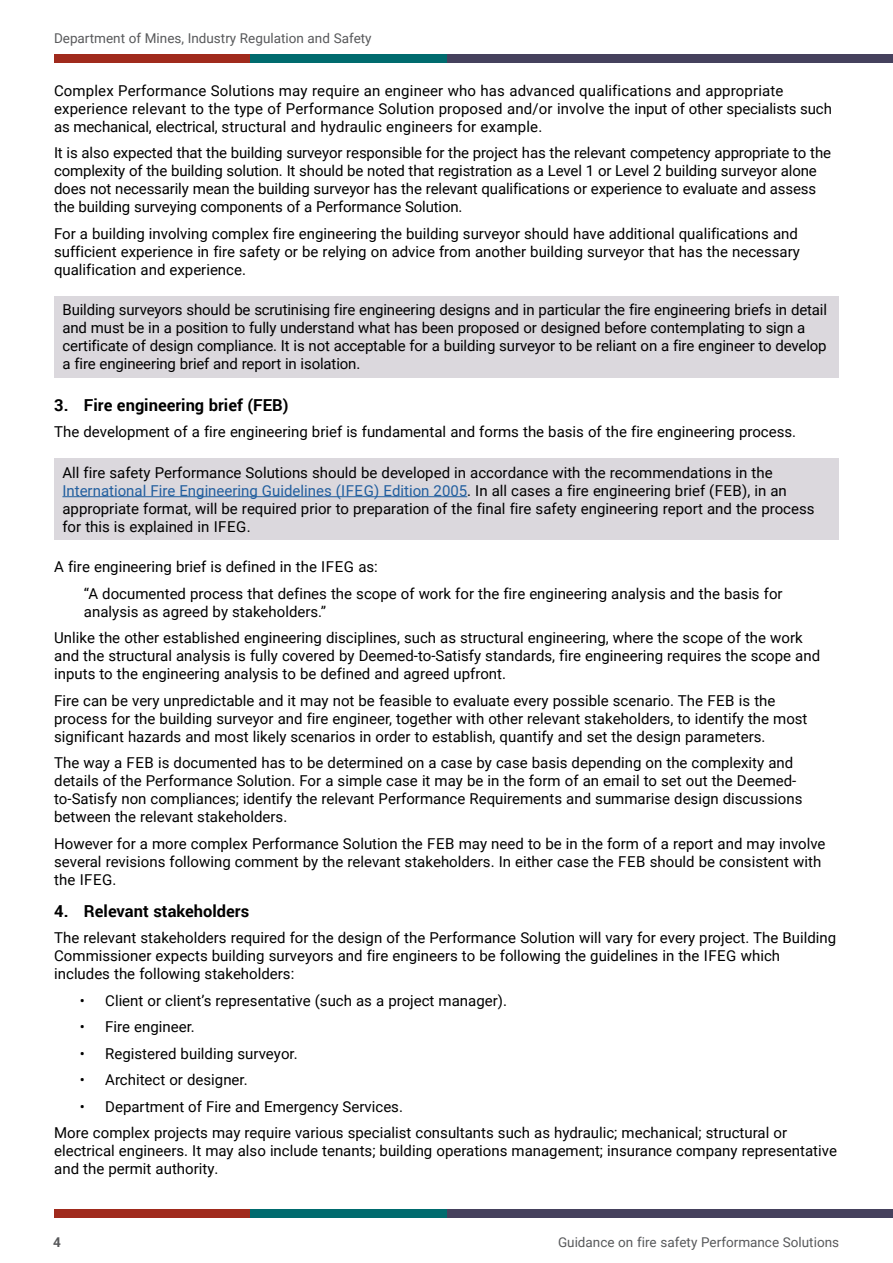
<style>
.page{position:relative;width:893px;height:1263px;background:#fff}
.page>*{position:absolute;margin:0;border:0;box-sizing:border-box;transform-origin:0 0}
.t1{font:700 16.5px "Roboto";color:#000}
.Main_Text_10_12{font:15px/18px "Roboto";color:#000}
.t2{font:13.5px "Roboto";color:#58595b}
.t3{font:700 13.5px "Roboto";color:#58595b}
.s1{color:#215e9e}
</style>
<div class="page">
<div style="left:446px;top:1209px;width:447px;height:8px;background:#45415d"></div>
<div style="left:446px;top:54px;width:447px;height:9px;background:#45415d"></div>
<div style="left:54px;top:1209px;width:196px;height:8px;background:#a02a1d"></div>
<div style="left:54px;top:54px;width:196px;height:9px;background:#a02a1d"></div>
<div style="left:250px;top:1209px;width:196px;height:8px;background:#006b6e"></div>
<div style="left:250px;top:54px;width:196px;height:9px;background:#006b6e"></div>
<div style="left:54px;top:296px;width:785px;height:82px;background:#dbd8dd"></div>
<div style="left:54px;top:458px;width:785px;height:82px;background:#dbd8dd"></div>
<hr style="left:62px;top:496px;width:405px;height:1px;background:#215e9e">
<p class="t2" style="left:54px;top:28px;width:319px">Department of Mines, Industry Regulation and Safety</p>
<p class="Main_Text_10_12" style="left:54px;top:81px;width:779px">Complex Performance Solutions may require an engineer who has advanced qualifications and appropriate experience relevant to the type of Performance Solution proposed and/or involve the input of other specialists such as mechanical, electrical, structural and hydraulic engineers for example.</p>
<p class="Main_Text_10_12" style="left:54px;top:143px;width:779px">It is also expected that the building surveyor responsible for the project has the relevant competency appropriate to the complexity of the building solution. It should be noted that registration as a Level 1 or Level 2 building surveyor alone does not necessarily mean the building surveyor has the relevant qualifications or experience to evaluate and assess the building surveying components of a Performance Solution.</p>
<p class="Main_Text_10_12" style="left:54px;top:224px;width:747px">For a building involving complex fire engineering the building surveyor should have additional qualifications and sufficient experience in fire safety or be relying on advice from another building surveyor that has the necessary qualification and experience.</p>
<p class="Main_Text_10_12" style="left:63px;top:300px;width:766px">Building surveyors should be scrutinising fire engineering designs and in particular the fire engineering briefs in detail and must be in a position to fully understand what has been proposed or designed before contemplating to sign a certificate of design compliance. It is not acceptable for a building surveyor to be reliant on a fire engineer to develop a fire engineering brief and report in isolation.</p>
<p class="t1" style="left:54px;top:393px;width:236px">3. Fire engineering brief (FEB)</p>
<p class="Main_Text_10_12" style="left:54px;top:422px;width:743px">The development of a fire engineering brief is fundamental and forms the basis of the fire engineering process.</p>
<p class="Main_Text_10_12" style="left:62px;top:463px;width:754px">All fire safety Performance Solutions should be developed in accordance with the recommendations in the <span class="s1">International Fire Engineering Guidelines (IFEG) Edition 2005</span>. In all cases a fire engineering brief (FEB), in an appropriate format, will be required prior to preparation of the final fire safety engineering report and the process for this is explained in IFEG.</p>
<p class="Main_Text_10_12" style="left:54px;top:557px;width:325px">A fire engineering brief is defined in the IFEG as:</p>
<p class="Main_Text_10_12" style="left:84px;top:584px;width:700px">“A documented process that defines the scope of work for the fire engineering analysis and the basis for analysis as agreed by stakeholders.”</p>
<p class="Main_Text_10_12" style="left:54px;top:628px;width:767px">Unlike the other established engineering disciplines, such as structural engineering, where the scope of the work and the structural analysis is fully covered by Deemed-to-Satisfy standards, fire engineering requires the scope and inputs to the engineering analysis to be defined and agreed upfront.</p>
<p class="Main_Text_10_12" style="left:54px;top:691px;width:755px">Fire can be very unpredictable and it may not be feasible to evaluate every possible scenario. The FEB is the process for the building surveyor and fire engineer, together with other relevant stakeholders, to identify the most significant hazards and most likely scenarios in order to establish, quantify and set the design parameters.</p>
<p class="Main_Text_10_12" style="left:54px;top:753px;width:750px">The way a FEB is documented has to be determined on a case by case basis depending on the complexity and details of the Performance Solution. For a simple case it may be in the form of an email to set out the Deemed&shy;to-Satisfy non compliances; identify the relevant Performance Requirements and summarise design discussions between the relevant stakeholders.</p>
<p class="Main_Text_10_12" style="left:54px;top:834px;width:773px">However for a more complex Performance Solution the FEB may need to be in the form of a report and may involve several revisions following comment by the relevant stakeholders. In either case the FEB should be consistent with the IFEG.</p>
<p class="t1" style="left:54px;top:899px;width:197px">4. Relevant stakeholders</p>
<p class="Main_Text_10_12" style="left:54px;top:928px;width:783px">The relevant stakeholders required for the design of the Performance Solution will vary for every project. The Building<br>Commissioner expects building surveyors and fire engineers to be following the guidelines in the IFEG which includes the following stakeholders:</p>
<p class="Main_Text_10_12" style="left:80px;top:991px;width:429px">• Client or client’s representative (such as a project manager).</p>
<p class="Main_Text_10_12" style="left:80px;top:1017px;width:117px">• Fire engineer.</p>
<p class="Main_Text_10_12" style="left:80px;top:1044px;width:219px">• Registered building surveyor.</p>
<p class="Main_Text_10_12" style="left:80px;top:1070px;width:169px">• Architect or designer.</p>
<p class="Main_Text_10_12" style="left:80px;top:1097px;width:325px">• Department of Fire and Emergency Services.</p>
<p class="Main_Text_10_12" style="left:54px;top:1123px;width:784px">More complex projects may require various specialist consultants such as hydraulic; mechanical; structural or electrical engineers. It may also include tenants; building operations management; insurance company representative and the permit authority.</p>
<p class="t3" style="left:53px;top:1233px;width:9px">4</p>
<p class="t2" style="left:558px;top:1233px;width:283px">Guidance on fire safety Performance Solutions</p>
</div>
